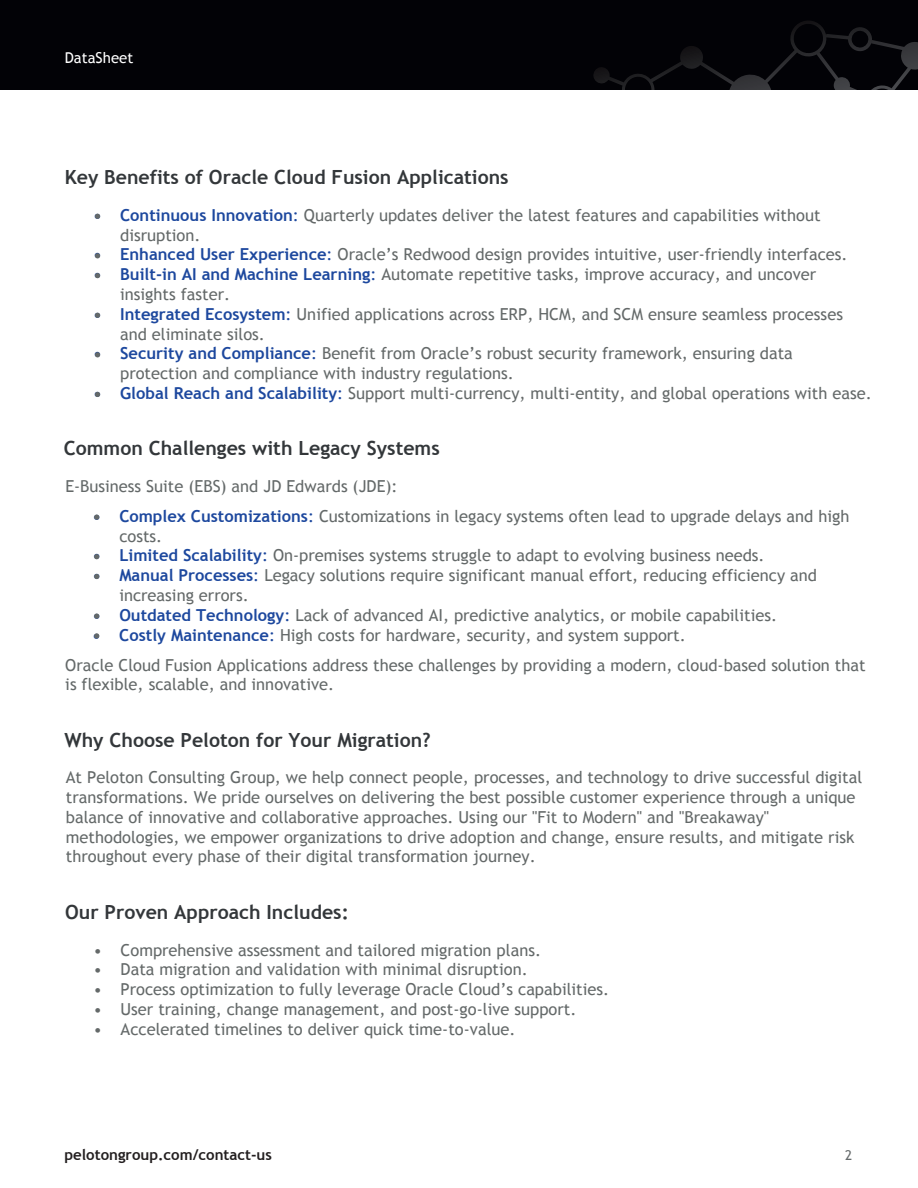
<style>
.page{position:relative;width:918px;height:1188px;background:#fff}
.page>*{position:absolute;margin:0;border:0;box-sizing:border-box;transform-origin:0 0}
.t1{font:700 19.5px "Trebuchet MS";color:#33373a}
.t2{font:16.5px/19.8px "Trebuchet MS";color:#646969}
.t3{font:700 15px "Trebuchet MS";color:#231f20}
.t4{font:15px "Trebuchet MS";color:#fff}
.t5{font:13.5px "Trebuchet MS";color:#656a6b}
.s1{font-weight:700;color:#1d489e}
.s2{color:#1d489e}
</style>
<div class="page">
<div style="left:0;top:0;width:918px;height:89px;background:#020206"></div>
<svg style="left:593px;top:23px;width:320px;height:66px"></svg>
<svg style="left:95px;top:214px;width:5px;height:5px"></svg>
<svg style="left:95px;top:253px;width:5px;height:5px"></svg>
<svg style="left:95px;top:273px;width:5px;height:5px"></svg>
<svg style="left:95px;top:313px;width:5px;height:5px"></svg>
<svg style="left:95px;top:352px;width:5px;height:5px"></svg>
<svg style="left:95px;top:392px;width:5px;height:5px"></svg>
<svg style="left:94px;top:515px;width:5px;height:5px"></svg>
<svg style="left:94px;top:554px;width:5px;height:5px"></svg>
<svg style="left:94px;top:574px;width:5px;height:5px"></svg>
<svg style="left:94px;top:614px;width:5px;height:5px"></svg>
<svg style="left:94px;top:633px;width:5px;height:6px"></svg>
<p class="t4" style="left:65px;top:49px;width:70px">DataSheet</p>
<p class="t1" style="left:65px;top:165px;width:445px">Key Benefits of Oracle Cloud Fusion Applications</p>
<p class="t2" style="left:120px;top:205px;width:702px;text-indent:-27px"><span class="s1">• Continuous Innovation</span><span class="s2">:</span> Quarterly updates deliver the latest features and capabilities without disruption.</p>
<p class="t2" style="left:93px;top:245px;width:756px"><span class="s1">• Enhanced User Experience</span><span class="s2">:</span> Oracle’s Redwood design provides intuitive, user-friendly interfaces.</p>
<p class="t2" style="left:120px;top:265px;width:698px;text-indent:-27px"><span class="s1">• Built-in AI and Machine Learning</span><span class="s2">:</span> Automate repetitive tasks, improve accuracy, and uncover insights faster.</p>
<p class="t2" style="left:120px;top:304px;width:724px;text-indent:-27px"><span class="s1">• Integrated Ecosystem</span><span class="s2">:</span> Unified applications across ERP, HCM, and SCM ensure seamless processes and eliminate silos.</p>
<p class="t2" style="left:120px;top:344px;width:674px;text-indent:-27px"><span class="s1">• Security and Compliance</span><span class="s2">:</span> Benefit from Oracle’s robust security framework, ensuring data protection and compliance with industry regulations.</p>
<p class="t2" style="left:93px;top:384px;width:780px"><span class="s1">• Global Reach and Scalability</span><span class="s2">:</span> Support multi-currency, multi-entity, and global operations with ease.</p>
<p class="t1" style="left:64px;top:436px;width:377px">Common Challenges with Legacy Systems</p>
<p class="t2" style="left:65px;top:476px;width:334px">E-Business Suite (EBS) and JD Edwards (JDE):</p>
<p class="t2" style="left:119px;top:506px;width:732px;text-indent:-27px"><span class="s1">• Complex Customizations</span><span class="s2">:</span> Customizations in legacy systems often lead to upgrade delays and high costs.</p>
<p class="t2" style="left:92px;top:546px;width:674px"><span class="s1">• Limited Scalability</span><span class="s2">:</span> On-premises systems struggle to adapt to evolving business needs.</p>
<p class="t2" style="left:119px;top:566px;width:699px;text-indent:-27px"><span class="s1">• Manual Processes</span><span class="s2">:</span> Legacy solutions require significant manual effort, reducing efficiency and increasing errors.</p>
<p class="t2" style="left:92px;top:605px;width:686px"><span class="s1">• Outdated Technology</span><span class="s2">:</span> Lack of advanced AI, predictive analytics, or mobile capabilities.</p>
<p class="t2" style="left:65px;top:620px;width:802px;line-height:30px;text-indent:27px"><span class="s1">• Costly Maintenance</span><span class="s2">:</span> High costs for hardware, security, and system support.<br>Oracle Cloud Fusion Applications address these challenges by providing a modern, cloud-based solution that</p>
<p class="t2" style="left:65px;top:675px;width:270px">is flexible, scalable, and innovative.</p>
<p class="t1" style="left:64px;top:728px;width:368px">Why Choose Peloton for Your Migration?</p>
<p class="t2" style="left:66px;top:768px;width:798px">At Peloton Consulting Group, we help connect people, processes, and technology to drive successful digital transformations. We pride ourselves on delivering the best possible customer experience through a unique balance of innovative and collaborative approaches. Using our "Fit to Modern" and "Breakaway" methodologies, we empower organizations to drive adoption and change, ensure results, and mitigate risk throughout every phase of their digital transformation journey.</p>
<p class="t1" style="left:65px;top:900px;width:285px">Our Proven Approach Includes:</p>
<p class="t2" style="left:94px;top:940px;width:449px">• Comprehensive assessment and tailored migration plans.</p>
<p class="t2" style="left:94px;top:960px;width:436px">• Data migration and validation with minimal disruption.</p>
<p class="t2" style="left:94px;top:980px;width:517px">• Process optimization to fully leverage Oracle Cloud’s capabilities.</p>
<p class="t2" style="left:94px;top:999px;width:484px">• User training, change management, and post-go-live support.</p>
<p class="t2" style="left:94px;top:1019px;width:424px">• Accelerated timelines to deliver quick time-to-value.</p>
<p class="t3" style="left:65px;top:1146px;width:209px">pelotongroup.com/contact-us</p>
<p class="t5" style="left:845px;top:1148px;width:9px">2</p>
</div>
